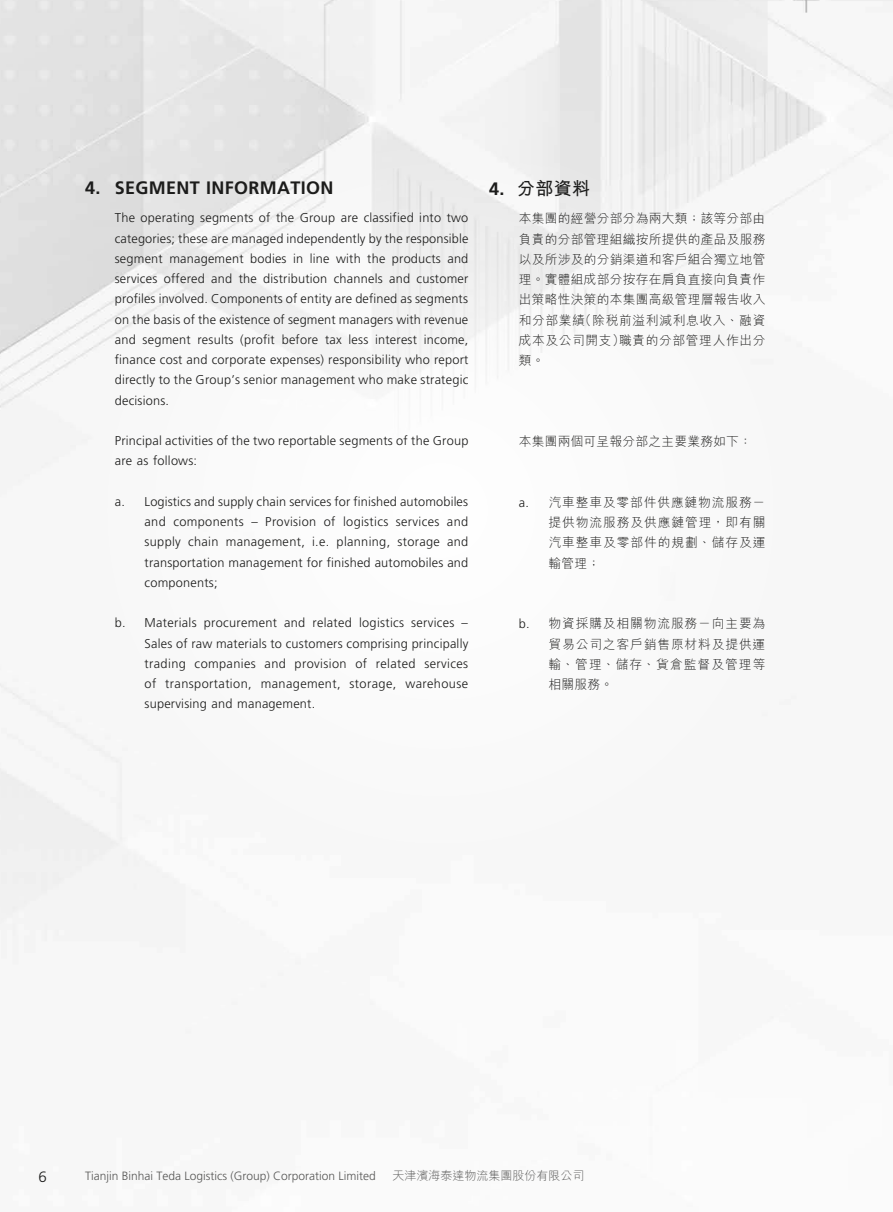
<style>
.page{position:relative;width:893px;height:1212px;background:#fff}
.page>*{position:absolute;margin:0;border:0;box-sizing:border-box;transform-origin:0 0}
.t1{font:700 18px "Frutiger LT Std";letter-spacing:.015em;color:#1c1c1b}
.t2{font:700 18px "M Hei HK";color:#1c1c1b}
.t3{font:300 15px "Frutiger LT Std";color:#1c1c1b}
.t4{font:300 12.75px/20.2px "Frutiger LT Std";letter-spacing:.015em;color:#1c1c1b;text-align:justify}
.t5{font:300 12.75px/20.2px "M Hei HK";letter-spacing:.065em;color:#1c1c1b;text-align:justify}
.t6{font:300 12.75px "M Hei HK";letter-spacing:.015em;color:#1c1c1b}
.t7{font:300 12px "Frutiger LT Std";color:#575756}
.t8{font:300 12px "M Hei HK";color:#575756}
.s1{font-family:"Frutiger LT Std"}
</style>
<div class="page">
<img style="left:0;top:0;width:893px;height:1033px">
<h1 class="t1" style="left:85px;top:177px;width:250px">4. SEGMENT INFORMATION</h1>
<p class="t4" style="left:115px;top:208px;width:355px">The operating segments of the Group are classified into two categories; these are managed independently by the responsible segment management bodies in line with the products and services offered and the distribution channels and customer profiles involved. Components of entity are defined as segments on the basis of the existence of segment managers with revenue and segment results (profit before tax less interest income, finance cost and corporate expenses) responsibility who report directly to the Group’s senior management who make strategic decisions.</p>
<p class="t4" style="left:115px;top:431px;width:355px">Principal activities of the two reportable segments of the Group are as follows:</p>
<p class="t4" style="left:145px;top:491px;width:325px;text-indent:-30px">a. Logistics and supply chain services for finished automobiles and components – Provision of logistics services and supply chain management, i.e. planning, storage and transportation management for finished automobiles and components;</p>
<p class="t4" style="left:145px;top:613px;width:325px;text-indent:-30px">b. Materials procurement and related logistics services – Sales of raw materials to customers comprising principally trading companies and provision of related services of transportation, management, storage, warehouse supervising and management.</p>
<h1 class="t2" style="left:489px;top:175px;width:102px"><span class="s1">4.</span> 分部資料</h1>
<p class="t5" style="left:519px;top:208px;width:248px">本集團的經營分部分為兩大類；該等分部由負責的分部管理組織按所提供的產品及服務以及所涉及的分銷渠道和客戶組合獨立地管理。實體組成部分按存在肩負直接向負責作出策略性決策的本集團高級管理層報告收入和分部業績（除稅前溢利減利息收入、融資成本及公司開支）職責的分部管理人作出分類。</p>
<p class="t6" style="left:519px;top:433px;width:235px">本集團兩個可呈報分部之主要業務如下：</p>
<p class="t5" style="left:548px;top:492px;width:218px;text-indent:-30px"><span class="s1">a.</span> 汽車整車及零部件供應鏈物流服務－提供物流服務及供應鏈管理，即有關汽車整車及零部件的規劃、儲存及運輸管理；</p>
<p class="t5" style="left:548px;top:613px;width:218px;text-indent:-30px"><span class="s1">b.</span> 物資採購及相關物流服務－向主要為貿易公司之客戶銷售原材料及提供運輸、管理、儲存、貨倉監督及管理等相關服務。</p>
<p class="t3" style="left:38px;top:1168px;width:10px">6</p>
<p class="t7" style="left:85px;top:1169px;width:292px">Tianjin Binhai Teda Logistics (Group) Corporation Limited</p>
<p class="t8" style="left:392px;top:1167px;width:193px">天津濱海泰達物流集團股份有限公司</p>
</div>
